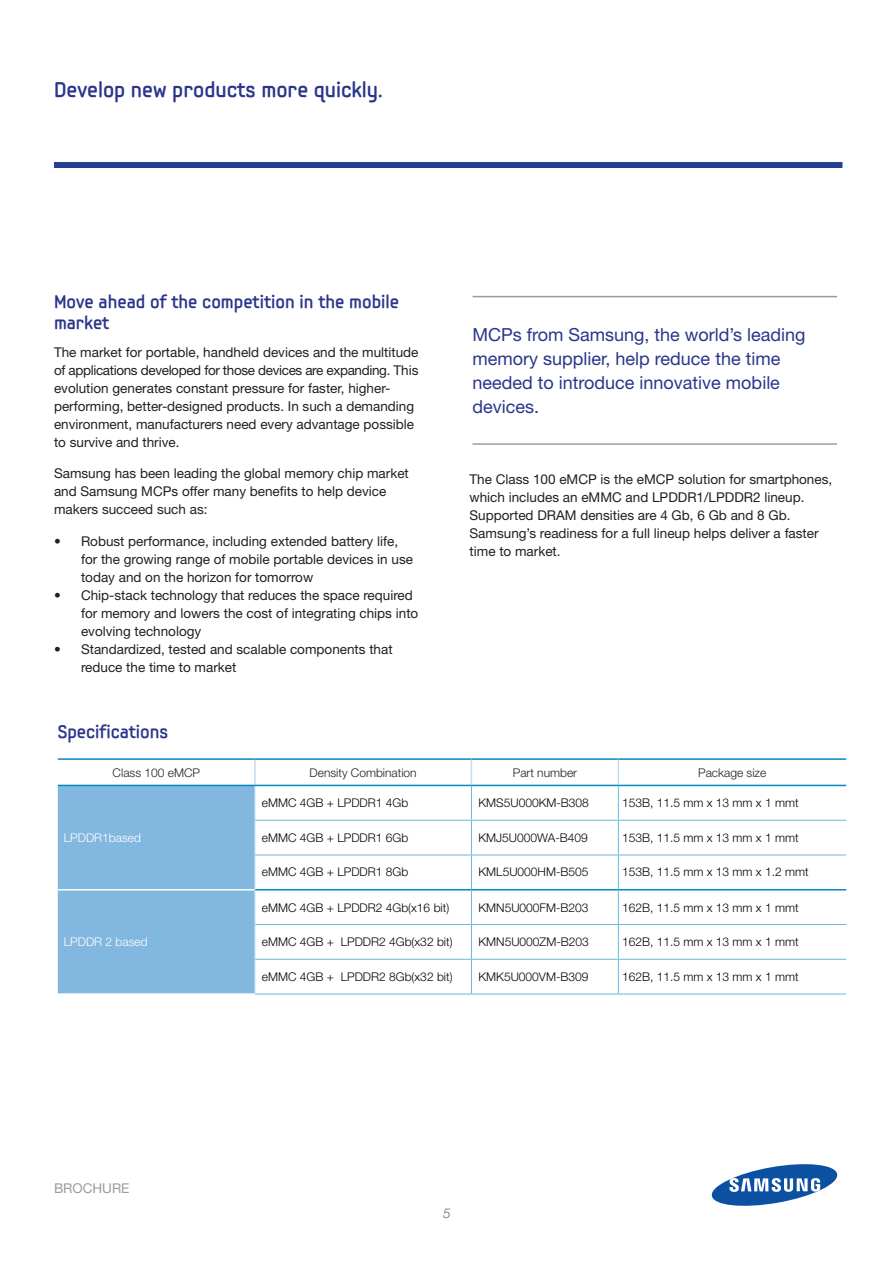
<style>
.page{position:relative;width:893px;height:1263px;background:#fff}
.page>*{position:absolute;margin:0;border:0;box-sizing:border-box;transform-origin:0 0}
.t1{font:700 21px "Samsung Imagination Modern";color:#2a358b}
.t2{font:18px/24px "Helvetica Neue LT Pro";color:#2a358b}
.t3{font:700 18px/21.6px "Samsung Imagination Modern";color:#2a358b}
.t4{font:13.5px/18px "Helvetica Neue LT Pro";color:#231f20}
.t5{font:13.5px "Helvetica Neue LT Pro";color:#999b9e}
.t6{font:italic 300 13.5px "Helvetica Neue LT Pro";color:#6c6d70}
.t7{font:300 12px "Helvetica Neue LT Pro";color:#050503}
.t8{font:300 12px "Helvetica Neue LT Pro";color:#231f20}
.t9{font:300 12px "Helvetica Neue LT Pro";color:#fff}
</style>
<div class="page">
<div style="left:54px;top:162px;width:788px;height:6px;background:#253f8e"></div>
<svg style="left:711px;top:1164px;width:127px;height:42px"></svg>
<hr style="left:472px;top:296px;width:365px;height:1px;background:#999b9e">
<hr style="left:472px;top:443px;width:365px;height:2px;background:#999b9e">
<div style="left:58px;top:786px;width:197px;height:207px;background:#82b7df"></div>
<hr style="left:58px;top:758px;width:197px;height:2px;background:#008ac0">
<hr style="left:255px;top:758px;width:216px;height:2px;background:#008ac0">
<hr style="left:471px;top:758px;width:147px;height:2px;background:#008ac0">
<hr style="left:618px;top:758px;width:228px;height:2px;background:#008ac0">
<hr style="left:254px;top:760px;width:2px;height:25px;background:#c0dcef">
<svg style="left:471px;top:760px;width:1px;height:25px"></svg>
<svg style="left:618px;top:760px;width:1px;height:25px"></svg>
<hr style="left:255px;top:786px;width:1px;height:34px;background:#c0dcef">
<hr style="left:255px;top:820px;width:1px;height:35px;background:#c0dcef">
<hr style="left:255px;top:855px;width:1px;height:35px;background:#c0dcef">
<hr style="left:255px;top:890px;width:1px;height:34px;background:#c0dcef">
<hr style="left:255px;top:924px;width:1px;height:35px;background:#c0dcef">
<hr style="left:255px;top:959px;width:1px;height:34px;background:#c0dcef">
<hr style="left:255px;top:820px;width:216px;height:1px;background:#69b9dc">
<hr style="left:471px;top:820px;width:147px;height:1px;background:#69b9dc">
<hr style="left:618px;top:820px;width:228px;height:1px;background:#69b9dc">
<hr style="left:255px;top:854px;width:216px;height:1px;background:#69b9dc">
<hr style="left:471px;top:854px;width:147px;height:1px;background:#69b9dc">
<hr style="left:618px;top:854px;width:228px;height:1px;background:#69b9dc">
<hr style="left:255px;top:924px;width:216px;height:1px;background:#69b9dc">
<hr style="left:471px;top:924px;width:147px;height:1px;background:#69b9dc">
<hr style="left:618px;top:924px;width:228px;height:1px;background:#69b9dc">
<hr style="left:255px;top:959px;width:216px;height:1px;background:#69b9dc">
<hr style="left:471px;top:959px;width:147px;height:1px;background:#69b9dc">
<hr style="left:618px;top:959px;width:228px;height:1px;background:#69b9dc">
<hr style="left:255px;top:994px;width:216px;height:1px;background:#69b9dc">
<hr style="left:471px;top:994px;width:147px;height:1px;background:#69b9dc">
<hr style="left:618px;top:994px;width:228px;height:1px;background:#69b9dc">
<hr style="left:471px;top:786px;width:1px;height:34px;background:#69b9dc">
<hr style="left:618px;top:786px;width:1px;height:34px;background:#69b9dc">
<hr style="left:471px;top:820px;width:1px;height:34px;background:#69b9dc">
<hr style="left:618px;top:820px;width:1px;height:34px;background:#69b9dc">
<hr style="left:471px;top:855px;width:1px;height:34px;background:#69b9dc">
<hr style="left:618px;top:855px;width:1px;height:34px;background:#69b9dc">
<hr style="left:471px;top:890px;width:1px;height:34px;background:#69b9dc">
<hr style="left:618px;top:890px;width:1px;height:34px;background:#69b9dc">
<hr style="left:471px;top:925px;width:1px;height:34px;background:#69b9dc">
<hr style="left:618px;top:925px;width:1px;height:34px;background:#69b9dc">
<hr style="left:471px;top:960px;width:1px;height:34px;background:#69b9dc">
<hr style="left:618px;top:960px;width:1px;height:34px;background:#69b9dc">
<hr style="left:58px;top:785px;width:197px;height:1px;background:#008ac0">
<hr style="left:255px;top:785px;width:216px;height:1px;background:#008ac0">
<hr style="left:471px;top:785px;width:147px;height:1px;background:#008ac0">
<hr style="left:618px;top:785px;width:228px;height:1px;background:#008ac0">
<hr style="left:255px;top:889px;width:216px;height:1px;background:#008ac0">
<hr style="left:471px;top:889px;width:147px;height:1px;background:#008ac0">
<hr style="left:618px;top:889px;width:228px;height:1px;background:#008ac0">
<hr style="left:58px;top:889px;width:197px;height:1px;background:#fff">
<h1 class="t1" style="left:54px;top:76px;width:330px">Develop new products more quickly.</h1>
<h2 class="t3" style="left:54px;top:290px;width:347px">Move ahead of the competition in the mobile market</h2>
<p class="t4" style="left:54px;top:343px;width:366px">The market for portable, handheld devices and the multitude of applications developed for those devices are expanding. This evolution generates constant pressure for faster, higher&shy;performing, better-designed products. In such a demanding environment, manufacturers need every advantage possible to survive and thrive.</p>
<p class="t4" style="left:54px;top:464px;width:356px">Samsung has been leading the global memory chip market and Samsung MCPs offer many benefits to help device makers succeed such as:</p>
<p class="t4" style="left:81px;top:532px;width:334px;text-indent:-27px">• Robust performance, including extended battery life, for the growing range of mobile portable devices in use today and on the horizon for tomorrow</p>
<p class="t4" style="left:81px;top:586px;width:339px;text-indent:-27px">• Chip-stack technology that reduces the space required for memory and lowers the cost of integrating chips into evolving technology</p>
<p class="t4" style="left:81px;top:640px;width:313px;text-indent:-27px">• Standardized, tested and scalable components that reduce the time to market</p>
<h2 class="t3" style="left:58px;top:721px;width:112px">Specifications</h2>
<h2 class="t2" style="left:472px;top:322px;width:335px">MCPs from Samsung, the world’s leading memory supplier, help reduce the time needed to introduce innovative mobile devices.</h2>
<p class="t4" style="left:470px;top:469px;width:364px">The Class 100 eMCP is the eMCP solution for smartphones, which includes an eMMC and LPDDR1/LPDDR2 lineup.<br>Supported DRAM densities are 4 Gb, 6 Gb and 8 Gb.<br>Samsung’s readiness for a full lineup helps deliver a faster time to market.</p>
<p class="t8" style="left:113px;top:765px;width:89px">Class 100 eMCP</p>
<p class="t8" style="left:310px;top:765px;width:109px">Density Combination</p>
<p class="t8" style="left:513px;top:765px;width:66px">Part number</p>
<p class="t8" style="left:698px;top:765px;width:70px">Package size</p>
<p class="t9" style="left:64px;top:830px;width:79px">LPDDR1based</p>
<p class="t9" style="left:64px;top:934px;width:85px">LPDDR 2 based</p>
<p class="t5" style="left:54px;top:1180px;width:77px">BROCHURE</p>
<p class="t7" style="left:262px;top:796px;width:148px">eMMC 4GB + LPDDR1 4Gb</p>
<p class="t7" style="left:478px;top:796px;width:112px">KMS5U000KM-B308</p>
<p class="t7" style="left:622px;top:796px;width:178px">153B, 11.5 mm x 13 mm x 1 mmt</p>
<p class="t7" style="left:262px;top:830px;width:148px">eMMC 4GB + LPDDR1 6Gb</p>
<p class="t7" style="left:478px;top:830px;width:111px">KMJ5U000WA-B409</p>
<p class="t7" style="left:622px;top:830px;width:178px">153B, 11.5 mm x 13 mm x 1 mmt</p>
<p class="t7" style="left:262px;top:865px;width:148px">eMMC 4GB + LPDDR1 8Gb</p>
<p class="t7" style="left:478px;top:865px;width:112px">KML5U000HM-B505</p>
<p class="t7" style="left:622px;top:865px;width:188px">153B, 11.5 mm x 13 mm x 1.2 mmt</p>
<p class="t7" style="left:262px;top:900px;width:189px">eMMC 4GB + LPDDR2 4Gb(x16 bit)</p>
<p class="t7" style="left:478px;top:900px;width:112px">KMN5U000FM-B203</p>
<p class="t7" style="left:622px;top:900px;width:178px">162B, 11.5 mm x 13 mm x 1 mmt</p>
<p class="t7" style="left:262px;top:934px;width:192px">eMMC 4GB + LPDDR2 4Gb(x32 bit)</p>
<p class="t7" style="left:478px;top:934px;width:112px">KMN5U000ZM-B203</p>
<p class="t7" style="left:622px;top:934px;width:178px">162B, 11.5 mm x 13 mm x 1 mmt</p>
<p class="t7" style="left:262px;top:969px;width:192px">eMMC 4GB + LPDDR2 8Gb(x32 bit)</p>
<p class="t7" style="left:478px;top:969px;width:112px">KMK5U000VM-B309</p>
<p class="t7" style="left:622px;top:969px;width:178px">162B, 11.5 mm x 13 mm x 1 mmt</p>
<p class="t6" style="left:443px;top:1205px;width:9px">5</p>
</div>
